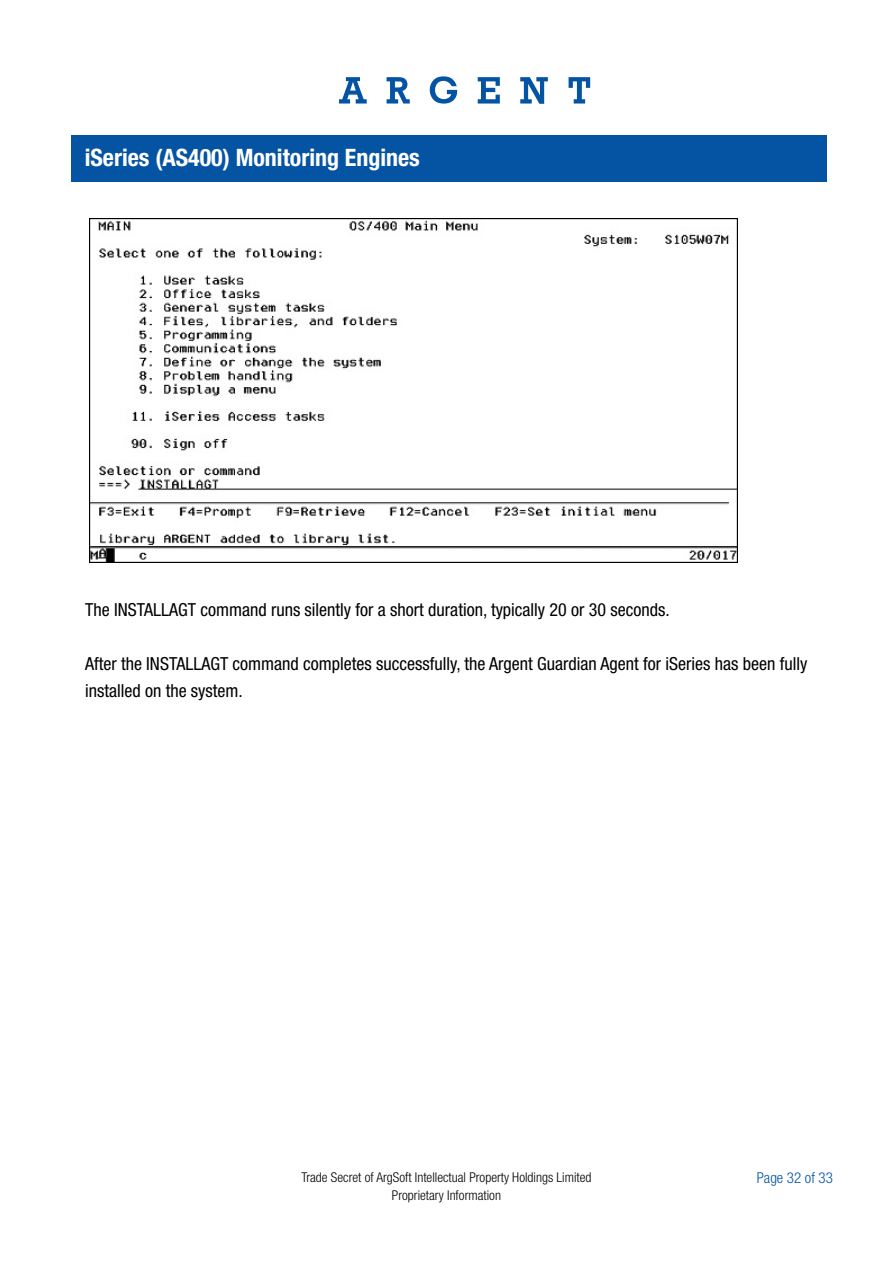
<style>
.page{position:relative;width:893px;height:1263px;background:#fff}
.page>*{position:absolute;margin:0;border:0;box-sizing:border-box;transform-origin:0 0}
.t1{font:700 condensed 24px "Helvetica Neue";color:#fff}
.t2{font:condensed 18px/27px "Helvetica Neue";color:#000}
.t3{font:300 condensed 15px "Helvetica Neue";color:#0554a3}
.t4{font:300 condensed 13.5px/18px "Helvetica Neue";color:#000;text-align:center}
</style>
<div class="page">
<div style="left:71px;top:135px;width:756px;height:46px;background:#0554a3"></div>
<svg style="left:430px;top:76px;width:27px;height:28px"></svg>
<svg style="left:339px;top:77px;width:28px;height:27px"></svg>
<svg style="left:569px;top:77px;width:21px;height:27px"></svg>
<svg style="left:520px;top:77px;width:28px;height:27px"></svg>
<svg style="left:478px;top:77px;width:22px;height:27px"></svg>
<svg style="left:387px;top:77px;width:23px;height:27px"></svg>
<img style="left:90px;top:219px;width:648px;height:343px">
<h1 class="t1" style="left:85px;top:143px;width:337px">iSeries (AS400) Monitoring Engines</h1>
<p class="t2" style="left:85px;top:596px;width:586px">The INSTALLAGT command runs silently for a short duration, typically 20 or 30 seconds.</p>
<p class="t2" style="left:85px;top:650px;width:724px">After the INSTALLAGT command completes successfully, the Argent Guardian Agent for iSeries has been fully installed on the system.</p>
<p class="t4" style="left:301px;top:1168px;width:291px">Trade Secret of ArgSoft Intellectual Property Holdings Limited<br>Proprietary Information</p>
<p class="t3" style="left:757px;top:1169px;width:78px">Page 32 of 33</p>
</div>
